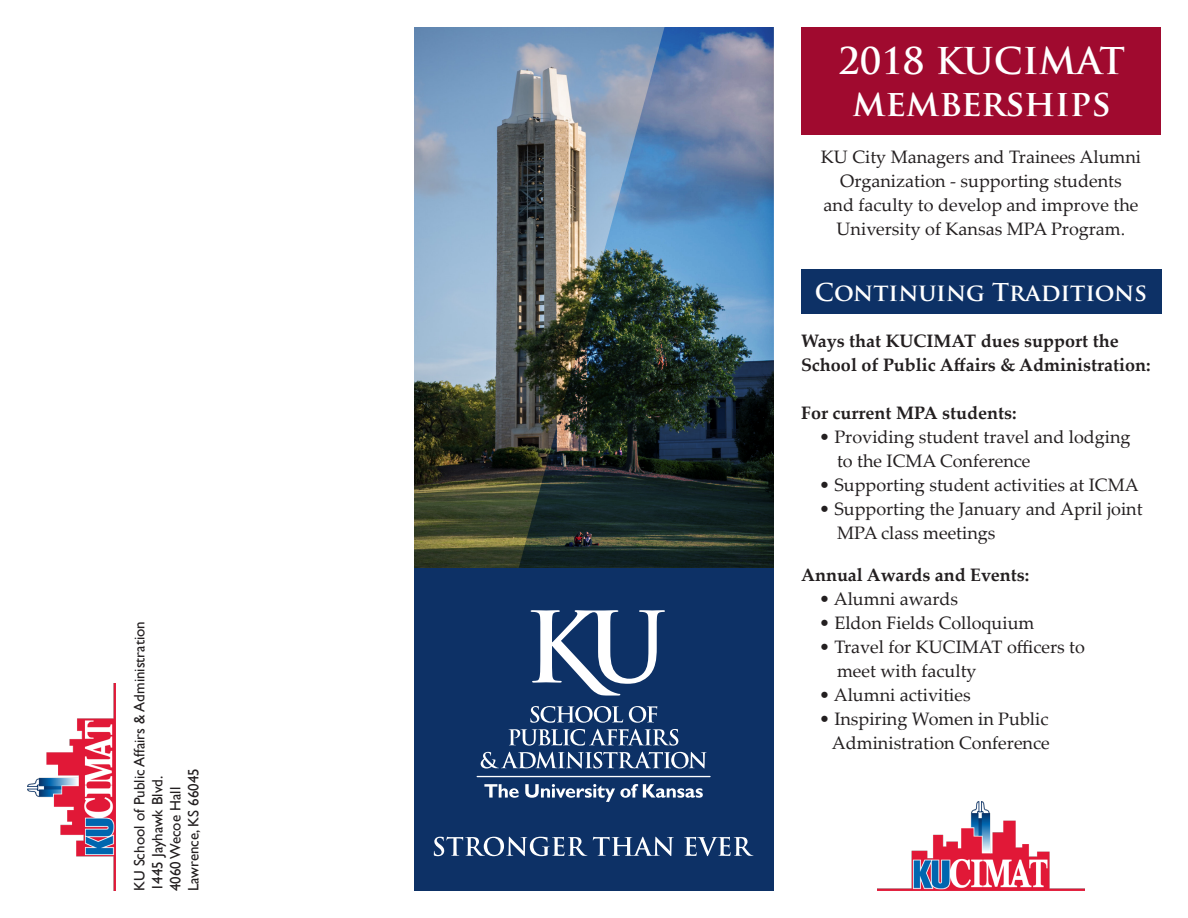
<style>
.page{position:relative;width:1188px;height:918px;background:#fff}
.page>*{position:absolute;margin:0;border:0;box-sizing:border-box;transform-origin:0 0}
.t1{font:700 36px/42px "Trajan Pro";color:#fff;text-align:center}
.t2{font:700 24px "Trajan Pro";color:#fff}
.t3{font:18px/24px "Palatino Linotype";color:#231f20;text-align:center}
.t4{font:700 18px/24px "Palatino Linotype";color:#231f20}
.t5{font:15px "Gill Sans";color:#231f20}
</style>
<div class="page">
<div style="left:414px;top:563px;width:360px;height:328px;background:#0d3166"></div>
<img style="left:414px;top:27px;width:105px;height:541px">
<img style="left:519px;top:27px;width:255px;height:541px">
<svg style="left:434px;top:837px;width:319px;height:19px"></svg>
<svg style="left:484px;top:784px;width:35px;height:14px"></svg>
<svg style="left:525px;top:784px;width:178px;height:18px"></svg>
<hr style="left:477px;top:776px;width:234px;height:1px;background:#fff">
<svg style="left:531px;top:610px;width:134px;height:86px"></svg>
<svg style="left:530px;top:706px;width:93px;height:17px"></svg>
<svg style="left:629px;top:706px;width:28px;height:17px"></svg>
<svg style="left:509px;top:729px;width:169px;height:17px"></svg>
<svg style="left:481px;top:752px;width:226px;height:17px"></svg>
<img style="left:27px;top:683px;width:89px;height:208px">
<div style="left:801px;top:269px;width:360px;height:45px;background:#0d3166"></div>
<div style="left:801px;top:27px;width:360px;height:108px;background:#a00a2f"></div>
<img style="left:877px;top:802px;width:208px;height:89px">
<p class="t5" style="left:131px;top:891px;width:271px;rotate:-90deg">KU School of Public Affairs &amp; Administration</p>
<p class="t5" style="left:185px;top:891px;width:124px;rotate:-90deg">Lawrence, KS 66045</p>
<p class="t5" style="left:149px;top:891px;width:117px;rotate:-90deg">1445 Jayhawk Blvd.</p>
<p class="t5" style="left:167px;top:891px;width:105px;rotate:-90deg">4060 Wecoe Hall</p>
<p class="t1" style="left:838px;top:41px;width:288px">2018 KUCIMAT memberships</p>
<p class="t3" style="left:821px;top:144px;width:322px">KU City Managers and Trainees Alumni Organization - supporting students<br>and faculty to develop and improve the University of Kansas MPA Program.</p>
<p class="t2" style="left:815px;top:277px;width:334px">Continuing Traditions</p>
<p class="t4" style="left:801px;top:329px;width:351px">Ways that KUCIMAT dues support the<br>School of Public Affairs &amp; Administration:</p>
<p class="t4" style="left:801px;top:401px;width:217px">For current MPA students:</p>
<p class="t3" style="left:819px;top:425px;width:313px">• Providing student travel and lodging</p>
<p class="t3" style="left:837px;top:449px;width:195px">to the ICMA Conference</p>
<p class="t3" style="left:819px;top:473px;width:321px">• Supporting student activities at ICMA</p>
<p class="t3" style="left:819px;top:497px;width:325px">• Supporting the January and April joint</p>
<p class="t3" style="left:837px;top:521px;width:160px">MPA class meetings</p>
<p class="t4" style="left:801px;top:563px;width:230px">Annual Awards and Events:</p>
<p class="t3" style="left:819px;top:587px;width:141px">• Alumni awards</p>
<p class="t3" style="left:819px;top:611px;width:217px">• Eldon Fields Colloquium</p>
<p class="t3" style="left:819px;top:635px;width:267px">• Travel for KUCIMAT officers to</p>
<p class="t3" style="left:837px;top:659px;width:141px">meet with faculty</p>
<p class="t3" style="left:819px;top:683px;width:153px">• Alumni activities</p>
<p class="t3" style="left:819px;top:707px;width:231px">• Inspiring Women in Public</p>
<p class="t3" style="left:832px;top:731px;width:219px">Administration Conference</p>
</div>
